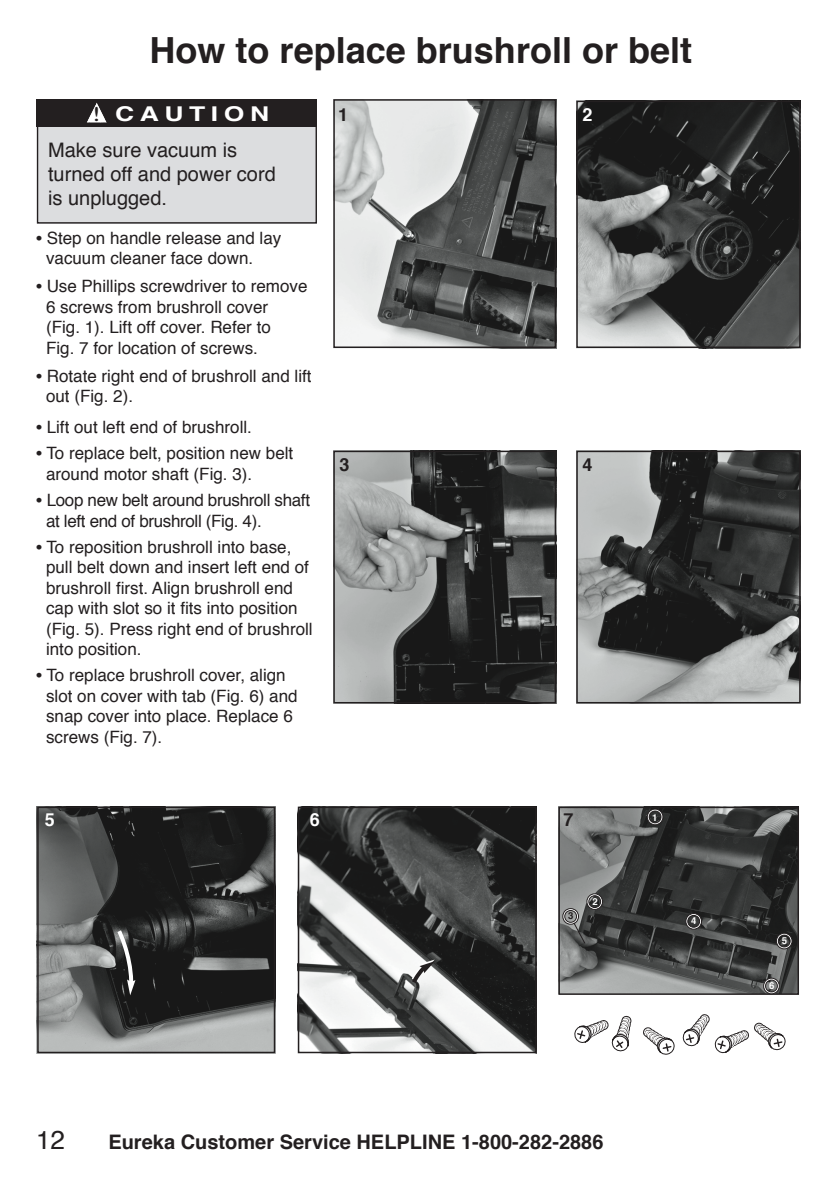
<style>
.page{position:relative;width:840px;height:1191px;background:#fff}
.page>*{position:absolute;margin:0;border:0;box-sizing:border-box;transform-origin:0 0}
.Paragraph_Style1{font:700 36px "Helvetica";color:#231f20}
.t1{font:26px "Helvetica";color:#231f20}
.t2{font:20.6px "Gill Sans";color:#231f20;scale:1.25 1}
.Paragraph_Style27{font:700 20.4px "Helvetica";letter-spacing:.21em;color:#fff;scale:1.3 1}
.Paragraph_Style35{font:20px/24px "Helvetica";color:#231f20}
.t3{font:700 20px "Helvetica";color:#231f20}
.Paragraph_Style1-2{font:700 18px "Helvetica";color:#231f20}
.Paragraph_Style1-3{font:700 18px "Helvetica";color:#fff}
.Paragraph_Style46{font:17px/20.4px "Helvetica";color:#231f20}
.Paragraph_Style42{font:17px/20.4px "Helvetica";color:#231f20}
.Paragraph_Style32{font:17px/20.4px "Helvetica";color:#231f20}
.Paragraph_Style46-2{font:17px/20.4px "Helvetica";letter-spacing:-.02em;color:#231f20}
.Paragraph_Style45{font:17px/20.4px "Helvetica";color:#231f20}
.Paragraph_Style15{font:17px "Helvetica";color:#231f20}
.Paragraph_Style1-4{font:700 9.6px "Helvetica";color:#fff}
.Paragraph_Style1-5{font:700 9.6px "Helvetica";color:#231f20}
.s1{font-family:"Arial";font-weight:700}
</style>
<div class="page">
<img style="left:40px;top:809px;width:232px;height:241px">
<img style="left:579px;top:453px;width:218px;height:247px">
<img style="left:579px;top:104px;width:218px;height:241px">
<img style="left:333px;top:453px;width:223px;height:251px">
<img style="left:336px;top:102px;width:217px;height:243px">
<img style="left:300px;top:809px;width:233px;height:241px">
<img style="left:561px;top:809px;width:234px;height:183px">
<div style="left:576px;top:101px;width:224px;height:247px;border:2px solid #231f20"></div>
<div style="left:576px;top:450px;width:224px;height:253px;border:2px solid #231f20"></div>
<div style="left:333px;top:450px;width:223px;height:253px;border:2px solid #231f20"></div>
<div style="left:333px;top:99px;width:223px;height:249px;border:2px solid #231f20"></div>
<div style="left:297px;top:806px;width:239px;height:247px;border:2px solid #231f20"></div>
<svg style="left:409px;top:959px;width:25px;height:27px"></svg>
<div style="left:37px;top:806px;width:238px;height:247px;border:2px solid #231f20"></div>
<svg style="left:115px;top:927px;width:20px;height:68px"></svg>
<svg style="left:646px;top:809px;width:17px;height:16px"></svg>
<div style="left:558px;top:806px;width:240px;height:189px;border:2px solid #231f20"></div>
<svg style="left:762px;top:977px;width:17px;height:17px"></svg>
<svg style="left:775px;top:932px;width:17px;height:17px"></svg>
<svg style="left:684px;top:912px;width:18px;height:18px"></svg>
<svg style="left:561px;top:893px;width:42px;height:51px;background:#626463"></svg>
<div style="left:38px;top:102px;width:279px;height:121px;background:#dcdddf"></div>
<div style="left:37px;top:101px;width:280px;height:122px;border:1px solid #231f20"></div>
<div style="left:37px;top:99px;width:280px;height:28px;background:#231f20"></div>
<svg style="left:574px;top:1015px;width:57px;height:37px"></svg>
<svg style="left:643px;top:1014px;width:143px;height:41px"></svg>
<svg style="left:87px;top:102px;width:20px;height:21px"></svg>
<p class="Paragraph_Style1" style="left:149px;top:21px;width:544px">How to replace brushroll or belt</p>
<p class="t2" style="left:93px;top:102px;width:7px">!</p>
<p class="Paragraph_Style27" style="left:115px;top:97px;width:120px">CAUTION</p>
<p class="Paragraph_Style1-2" style="left:338px;top:100px;width:12px">1</p>
<p class="Paragraph_Style1-3" style="left:582px;top:100px;width:12px">2</p>
<p class="Paragraph_Style35" style="left:48px;top:138px;width:229px">Make sure vacuum is turned off and power cord is unplugged.</p>
<p class="Paragraph_Style42" style="left:46px;top:228px;width:237px;text-indent:-10px"><span class="s1">•</span> Step on handle release and lay vacuum cleaner face down.</p>
<p class="Paragraph_Style42" style="left:46px;top:277px;width:263px;text-indent:-10px"><span class="s1">•</span> Use Phillips screwdriver to remove<br>6 screws from brushroll cover<br>(Fig. 1). Lift off cover. Refer to<br>Fig. 7 for location of screws.</p>
<p class="Paragraph_Style45" style="left:46px;top:366px;width:267px;text-indent:-10px"><span class="s1">•</span> Rotate right end of brushroll and lift out (Fig. 2).</p>
<p class="Paragraph_Style15" style="left:36px;top:414px;width:217px"><span class="s1">•</span> Lift out left end of brushroll.</p>
<p class="Paragraph_Style46" style="left:46px;top:443px;width:248px;text-indent:-10px"><span class="s1">•</span> To replace belt, position new belt around motor shaft (Fig. 3).</p>
<p class="Paragraph_Style46-2" style="left:46px;top:490px;width:265px;text-indent:-10px"><span class="s1">•</span> Loop new belt around brushroll shaft at left end of brushroll (Fig. 4).</p>
<p class="Paragraph_Style46" style="left:46px;top:537px;width:268px;text-indent:-10px"><span class="s1">•</span> To reposition brushroll into base, pull belt down and insert left end of brushroll first. Align brushroll end cap with slot so it fits into position (Fig. 5). Press right end of brushroll into position.</p>
<p class="Paragraph_Style32" style="left:46px;top:665px;width:253px;text-indent:-10px"><span class="s1">•</span> To replace brushroll cover, align slot on cover with tab (Fig. 6) and snap cover into place. Replace 6 screws (Fig. 7).</p>
<p class="Paragraph_Style1-2" style="left:339px;top:450px;width:12px">3</p>
<p class="Paragraph_Style1-2" style="left:582px;top:450px;width:12px">4</p>
<p class="Paragraph_Style1-3" style="left:45px;top:805px;width:12px">5</p>
<p class="Paragraph_Style1-3" style="left:309px;top:805px;width:12px">6</p>
<p class="Paragraph_Style1-2" style="left:563px;top:805px;width:12px">7</p>
<p class="Paragraph_Style1-4" style="left:652px;top:809px;width:7px">1</p>
<p class="Paragraph_Style1-4" style="left:592px;top:893px;width:7px">2</p>
<p class="Paragraph_Style1-5" style="left:568px;top:908px;width:7px">3</p>
<p class="Paragraph_Style1-4" style="left:691px;top:913px;width:7px">4</p>
<h2 class="t1" style="left:36px;top:1119px;width:30px">12</h2>
<p class="t3" style="left:108px;top:1125px;width:496px">Eureka Customer Service HELPLINE 1-800-282-2886</p>
<p class="Paragraph_Style1-4" style="left:781px;top:933px;width:7px">5</p>
<p class="Paragraph_Style1-4" style="left:768px;top:977px;width:7px">6</p>
</div>
